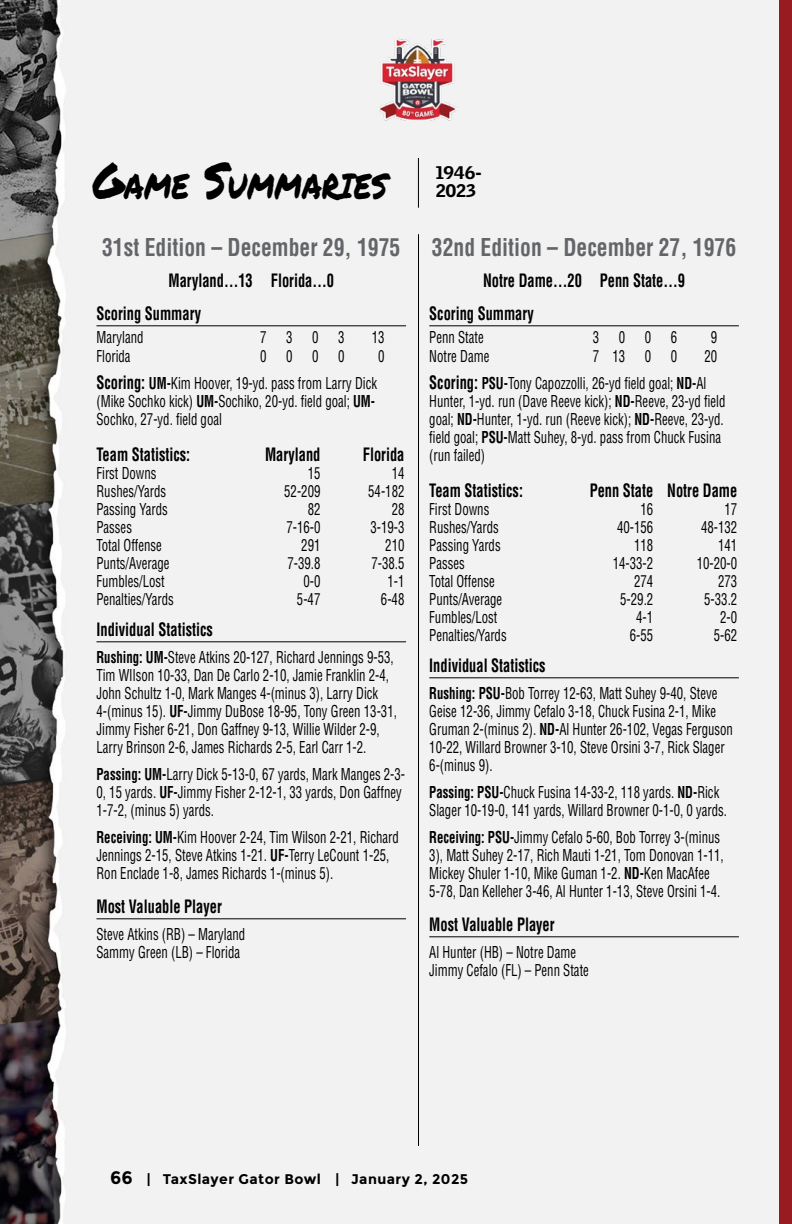
<style>
.page{position:relative;width:792px;height:1224px;background:#fff}
.page>*{position:absolute;margin:0;border:0;box-sizing:border-box;transform-origin:0 0}
.t1{font:35.2px "Permanent Marker";color:#000;scale:.8 1}
.t2{font:700 condensed 24px "Helvetica LT Std";color:#636569;scale:.9 1}
.t3{font:700 condensed 18px/33px "Helvetica LT Std";color:#000;scale:.8 1}
.t4{font:900 17.8px/17.8px "Griffith Gothic";letter-spacing:-.01em;color:#000}
.t5{font:condensed 16px/18px "Helvetica LT Std";color:#000;scale:.8 1}
.t6{font:700 14px "Montserrat";letter-spacing:.03em;color:#000}
.s1{font-size:50.4px}
.s2{font-weight:700;font-size:18px}
.s3{font-weight:700}
.s4{font-size:18px}
</style>
<div class="page">
<img style="left:0;top:0;width:779px;height:1224px">
<img style="left:379px;top:38px;width:78px;height:82px">
<hr style="left:418px;top:158px;width:1px;height:50px;background:#000">
<div style="left:779px;top:0;width:13px;height:1224px;background:#981b21"></div>
<hr style="left:418px;top:234px;width:1px;height:912px;background:#000">
<hr style="left:96px;top:325px;width:310px;height:1px;background:#000">
<hr style="left:96px;top:641px;width:310px;height:1px;background:#000">
<hr style="left:96px;top:918px;width:310px;height:1px;background:#000">
<hr style="left:429px;top:325px;width:310px;height:1px;background:#000">
<hr style="left:429px;top:677px;width:310px;height:1px;background:#000">
<hr style="left:429px;top:936px;width:310px;height:1px;background:#000">
<h1 class="t1" style="left:92px;top:160px;width:374px"><span class="s1">G</span>AME <span class="s1">S</span>UMMARIES</h1>
<p class="t4" style="left:436px;top:163px;width:47px">1946-<br>2023</p>
<h2 class="t2" style="left:102px;top:232px;width:333px">31st Edition – December 29, 1975</h2>
<p class="t3" style="left:97px;top:263px;width:298px;text-indent:72px">Maryland…13 Florida…0<br>Scoring Summary</p>
<p class="t5" style="left:96px;top:328px;width:60px">Maryland</p>
<p class="t5" style="left:260px;top:328px;width:107px">7 3 0 3</p>
<p class="t5" style="left:372px;top:328px;width:18px">13</p>
<p class="t5" style="left:96px;top:347px;width:44px">Florida</p>
<p class="t5" style="left:260px;top:347px;width:107px">0 0 0 0</p>
<p class="t5" style="left:378px;top:347px;width:9px">0</p>
<p class="t5" style="left:96px;top:374px;width:352px;text-align:justify"><span class="s2">Scoring:</span> <span class="s3">UM-</span>Kim Hoover, 19-yd. pass from Larry Dick (Mike Sochko kick) <span class="s3">UM-</span>Sochiko, 20-yd. field goal; <span class="s3">UM-</span>Sochko, 27-yd. field goal</p>
<p class="t3" style="left:96px;top:437px;width:119px">Team Statistics:</p>
<p class="t3" style="left:265px;top:437px;width:71px">Maryland</p>
<p class="t3" style="left:363px;top:437px;width:54px">Florida</p>
<p class="t5" style="left:96px;top:464px;width:77px">First Downs</p>
<p class="t5" style="left:308px;top:464px;width:17px">15</p>
<p class="t5" style="left:392px;top:464px;width:17px">14</p>
<p class="t5" style="left:96px;top:482px;width:89px">Rushes/Yards</p>
<p class="t5" style="left:284px;top:482px;width:47px">52-209</p>
<p class="t5" style="left:368px;top:482px;width:47px">54-182</p>
<p class="t5" style="left:96px;top:500px;width:91px">Passing Yards</p>
<p class="t5" style="left:308px;top:500px;width:17px">82</p>
<p class="t5" style="left:392px;top:500px;width:17px">28</p>
<p class="t5" style="left:96px;top:518px;width:46px">Passes</p>
<p class="t5" style="left:286px;top:518px;width:44px">7-16-0</p>
<p class="t5" style="left:370px;top:518px;width:44px">3-19-3</p>
<p class="t5" style="left:96px;top:536px;width:83px">Total Offense</p>
<p class="t5" style="left:301px;top:536px;width:26px">291</p>
<p class="t5" style="left:385px;top:536px;width:25px">210</p>
<p class="t5" style="left:96px;top:554px;width:93px">Punts/Average</p>
<p class="t5" style="left:287px;top:554px;width:43px">7-39.8</p>
<p class="t5" style="left:371px;top:554px;width:43px">7-38.5</p>
<p class="t5" style="left:96px;top:572px;width:87px">Fumbles/Lost</p>
<p class="t5" style="left:303px;top:572px;width:23px">0-0</p>
<p class="t5" style="left:387px;top:572px;width:23px">1-1</p>
<p class="t5" style="left:96px;top:590px;width:98px">Penalties/Yards</p>
<p class="t5" style="left:297px;top:590px;width:31px">5-47</p>
<p class="t5" style="left:381px;top:590px;width:31px">6-48</p>
<p class="t3" style="left:96px;top:612px;width:147px">Individual Statistics</p>
<p class="t5" style="left:96px;top:648px;width:377px"><span class="s3">Rushing: UM-</span>Steve Atkins 20-127, Richard Jennings 9-53, Tim WIlson 10-33, Dan De Carlo 2-10, Jamie Franklin 2-4, John Schultz 1-0, Mark Manges 4-(minus 3), Larry Dick 4-(minus 15). <span class="s3">UF-</span>Jimmy DuBose 18-95, Tony Green 13-31, Jimmy Fisher 6-21, Don Gaffney 9-13, Willie Wilder 2-9, Larry Brinson 2-6, James Richards 2-5, Earl Carr 1-2.</p>
<p class="t5" style="left:96px;top:765px;width:387px"><span class="s3">Passing: UM-</span>Larry Dick 5-13-0, 67 yards, Mark Manges 2-3-<br>0, 15 yards. <span class="s3">UF-</span>Jimmy Fisher 2-12-1, 33 yards, Don Gaffney<br>1-7-2, (minus 5) yards.</p>
<p class="t5" style="left:96px;top:828px;width:379px"><span class="s3">Receiving: UM-</span>Kim Hoover 2-24, Tim Wilson 2-21, Richard<br>Jennings 2-15, Steve Atkins 1-21. <span class="s3">UF-</span>Terry LeCount 1-25,<br>Ron Enclade 1-8, James Richards 1-(minus 5).</p>
<p class="t3" style="left:96px;top:889px;width:158px">Most Valuable Player</p>
<p class="t5" style="left:96px;top:925px;width:188px">Steve Atkins (RB) – Maryland<br>Sammy Green (LB) – Florida</p>
<h2 class="t2" style="left:432px;top:232px;width:339px">32nd Edition – December 27, 1976</h2>
<p class="t3" style="left:429px;top:263px;width:321px;text-indent:54px">Notre Dame…20 Penn State…9<br>Scoring Summary</p>
<p class="t5" style="left:429px;top:328px;width:69px">Penn State</p>
<p class="t5" style="left:593px;top:328px;width:107px">3 0 0 6</p>
<p class="t5" style="left:711px;top:328px;width:10px">9</p>
<p class="t5" style="left:429px;top:347px;width:77px">Notre Dame</p>
<p class="t5" style="left:593px;top:347px;width:107px">7 13 0 0</p>
<p class="t5" style="left:429px;top:342px;width:361px;line-height:27px;text-indent:275px">20<br><span class="s2">Scoring:</span> <span class="s3">PSU-</span>Tony Capozzolli, 26-yd field goal; <span class="s3">ND-</span>Al</p>
<p class="t5" style="left:429px;top:392px;width:372px">Hunter, 1-yd. run (Dave Reeve kick); <span class="s3">ND-</span>Reeve, 23-yd field goal; <span class="s3">ND-</span>Hunter, 1-yd. run (Reeve kick); <span class="s3">ND-</span>Reeve, 23-yd. field goal; <span class="s3">PSU-</span>Matt Suhey, 8-yd. pass from Chuck Fusina (run failed)</p>
<p class="t3" style="left:429px;top:473px;width:119px">Team Statistics:</p>
<p class="t3" style="left:590px;top:473px;width:186px">Penn State Notre Dame</p>
<p class="t5" style="left:429px;top:500px;width:77px">First Downs</p>
<p class="t5" style="left:641px;top:500px;width:18px">16</p>
<p class="t5" style="left:724px;top:500px;width:18px">17</p>
<p class="t5" style="left:429px;top:518px;width:89px">Rushes/Yards</p>
<p class="t5" style="left:617px;top:518px;width:47px">40-156</p>
<p class="t5" style="left:701px;top:518px;width:47px">48-132</p>
<p class="t5" style="left:429px;top:536px;width:91px">Passing Yards</p>
<p class="t5" style="left:634px;top:536px;width:26px">118</p>
<p class="t5" style="left:718px;top:536px;width:26px">141</p>
<p class="t5" style="left:429px;top:554px;width:46px">Passes</p>
<p class="t5" style="left:613px;top:554px;width:52px">14-33-2</p>
<p class="t5" style="left:697px;top:554px;width:52px">10-20-0</p>
<p class="t5" style="left:429px;top:572px;width:83px">Total Offense</p>
<p class="t5" style="left:634px;top:572px;width:26px">274</p>
<p class="t5" style="left:718px;top:572px;width:26px">273</p>
<p class="t5" style="left:429px;top:590px;width:93px">Punts/Average</p>
<p class="t5" style="left:620px;top:590px;width:43px">5-29.2</p>
<p class="t5" style="left:704px;top:590px;width:43px">5-33.2</p>
<p class="t5" style="left:429px;top:608px;width:87px">Fumbles/Lost</p>
<p class="t5" style="left:636px;top:608px;width:23px">4-1</p>
<p class="t5" style="left:720px;top:608px;width:23px">2-0</p>
<p class="t5" style="left:429px;top:626px;width:98px">Penalties/Yards</p>
<p class="t5" style="left:630px;top:626px;width:31px">6-55</p>
<p class="t5" style="left:714px;top:626px;width:31px">5-62</p>
<p class="t3" style="left:429px;top:648px;width:147px">Individual Statistics</p>
<p class="t5" style="left:429px;top:684px;width:381px"><span class="s3">Rushing: PSU-</span>Bob Torrey 12-63, Matt Suhey 9-40, Steve Geise 12-36, Jimmy Cefalo 3-18, Chuck Fusina 2-1, Mike Gruman 2-(minus 2). <span class="s3">ND-</span>Al Hunter 26-102, Vegas Ferguson 10-22, Willard Browner 3-10, Steve Orsini 3-7, Rick Slager 6-(minus 9).</p>
<p class="t5" style="left:429px;top:783px;width:374px"><span class="s3">Passing: PSU-</span>Chuck Fusina 14-33-2, 118 yards. <span class="s3">ND-</span>Rick<br>Slager 10-19-0, 141 yards, Willard Browner 0-1-0, 0 yards.</p>
<p class="t5" style="left:429px;top:828px;width:370px"><span class="s3">Receiving: PSU-</span>Jimmy Cefalo 5-60, Bob Torrey 3-(minus 3), Matt Suhey 2-17, Rich Mauti 1-21, Tom Donovan 1-11, Mickey Shuler 1-10, Mike Guman 1-2. <span class="s3">ND-</span>Ken MacAfee 5-78, Dan Kelleher 3-46, Al Hunter 1-13, Steve Orsini 1-4.</p>
<p class="t3" style="left:429px;top:907px;width:158px">Most Valuable Player</p>
<p class="t5" style="left:429px;top:943px;width:201px">Al Hunter (HB) – Notre Dame<br>Jimmy Cefalo (FL) – Penn State</p>
<p class="t6" style="left:110px;top:1171px;width:360px"><span class="s4">66</span> | TaxSlayer Gator Bowl | January 2, 2025</p>
</div>
